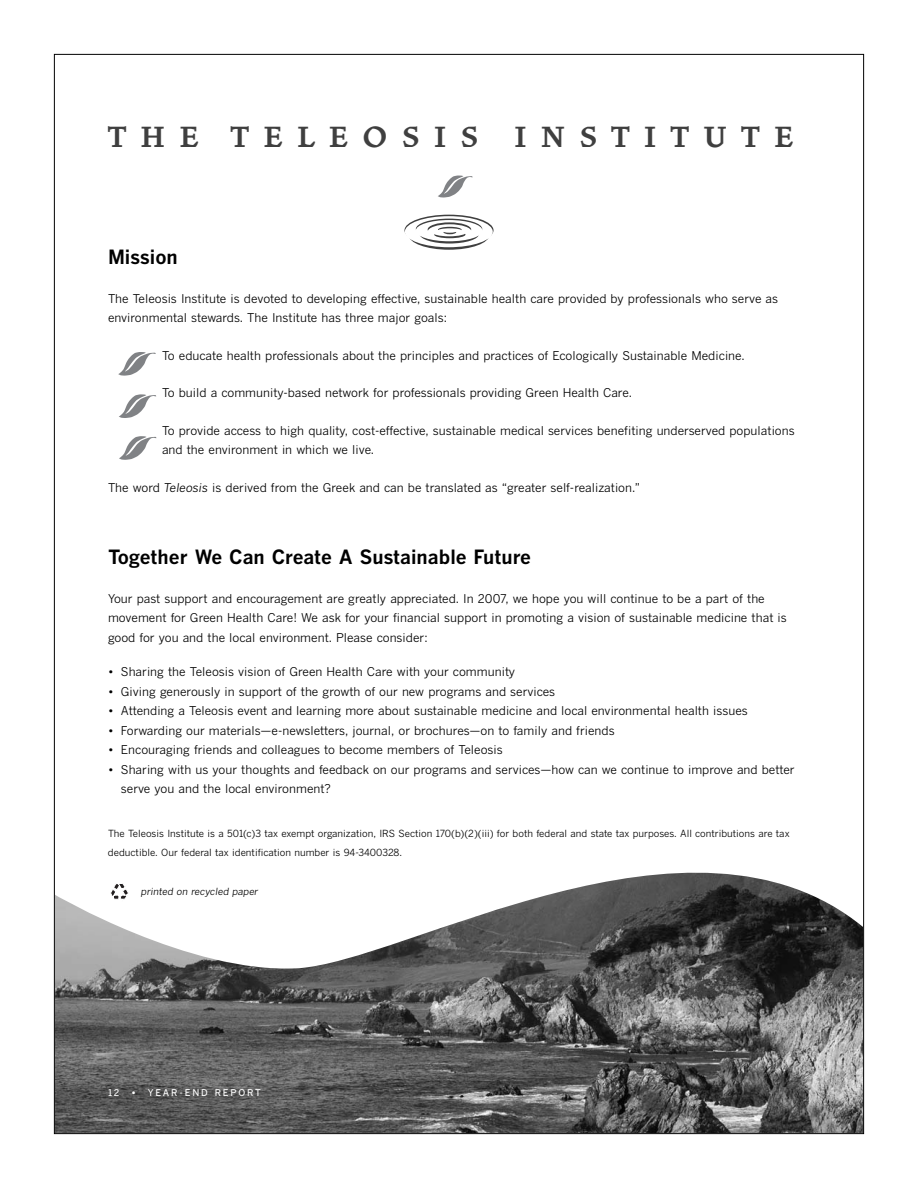
<style>
.page{position:relative;width:918px;height:1188px;background:#fff}
.page>*{position:absolute;margin:0;border:0;box-sizing:border-box;transform-origin:0 0}
.t1{font:700 36.9px "Vendetta";letter-spacing:.405em;color:#3f3f3f}
.t2{font:700 19.5px "Benton Gothic";color:#000}
.t3{font:12px/19.5px "Benton Gothic";color:#000}
.t4{font:9.75px/19.5px "Benton Gothic";color:#000}
.t5{font:italic 9.75px "Benton Gothic";color:#000}
.t6{font:500 9.3px "Benton Gothic";letter-spacing:.195em;color:#fff}
.s1{font-style:italic}
</style>
<div class="page">
<img style="left:56px;top:872px;width:806px;height:260px">
<svg style="left:438px;top:175px;width:35px;height:23px"></svg>
<svg style="left:405px;top:215px;width:89px;height:31px"></svg>
<svg style="left:409px;top:220px;width:80px;height:30px"></svg>
<svg style="left:405px;top:216px;width:88px;height:31px"></svg>
<svg style="left:416px;top:219px;width:66px;height:20px"></svg>
<svg style="left:420px;top:224px;width:59px;height:20px"></svg>
<div style="left:416px;top:220px;width:67px;height:21px;background:#fff;border-radius:50%"></div>
<svg style="left:428px;top:222px;width:43px;height:15px"></svg>
<svg style="left:428px;top:224px;width:44px;height:15px"></svg>
<svg style="left:434px;top:231px;width:31px;height:7px"></svg>
<div style="left:432px;top:228px;width:35px;height:8px;background:#fff;border-radius:50%"></div>
<svg style="left:438px;top:227px;width:24px;height:6px"></svg>
<svg style="left:438px;top:228px;width:24px;height:5px"></svg>
<svg style="left:443px;top:230px;width:13px;height:4px"></svg>
<svg style="left:442px;top:229px;width:15px;height:4px"></svg>
<svg style="left:118px;top:352px;width:38px;height:24px"></svg>
<svg style="left:119px;top:394px;width:37px;height:24px"></svg>
<svg style="left:119px;top:436px;width:37px;height:24px"></svg>
<svg style="left:108px;top:881px;width:21px;height:21px"></svg>
<h1 class="t1" style="left:108px;top:123px;width:687px">THE TELEOSIS INSTITUTE</h1>
<h2 class="t2" style="left:108px;top:249px;width:71px">Mission</h2>
<p class="t3" style="left:108px;top:290px;width:672px">The Teleosis Institute is devoted to developing effective, sustainable health care provided by professionals who serve as environmental stewards. The Institute has three major goals:</p>
<p class="t3" style="left:162px;top:347px;width:584px">To educate health professionals about the principles and practices of Ecologically Sustainable Medicine.</p>
<p class="t3" style="left:162px;top:384px;width:471px">To build a community-based network for professionals providing Green Health Care.</p>
<p class="t3" style="left:162px;top:422px;width:634px">To provide access to high quality, cost-effective, sustainable medical services benefiting underserved populations and the environment in which we live.</p>
<p class="t3" style="left:108px;top:479px;width:534px">The word <span class="s1">Teleosis</span> is derived from the Greek and can be translated as “greater self-realization.”</p>
<h2 class="t2" style="left:108px;top:549px;width:425px">Together We Can Create A Sustainable Future</h2>
<p class="t3" style="left:108px;top:590px;width:680px">Your past support and encouragement are greatly appreciated. In 2007, we hope you will continue to be a part of the movement for Green Health Care! We ask for your financial support in promoting a vision of sustainable medicine that is good for you and the local environment. Please consider:</p>
<p class="t3" style="left:108px;top:663px;width:409px">• Sharing the Teleosis vision of Green Health Care with your community</p>
<p class="t3" style="left:108px;top:683px;width:449px">• Giving generously in support of the growth of our new programs and services</p>
<p class="t3" style="left:108px;top:702px;width:641px">• Attending a Teleosis event and learning more about sustainable medicine and local environmental health issues</p>
<p class="t3" style="left:108px;top:722px;width:508px">• Forwarding our materials—e-newsletters, journal, or brochures—on to family and friends</p>
<p class="t3" style="left:108px;top:741px;width:396px">• Encouraging friends and colleagues to become members of Teleosis</p>
<p class="t3" style="left:121px;top:761px;width:675px;text-indent:-13px">• Sharing with us your thoughts and feedback on our programs and services—how can we continue to improve and better serve you and the local environment?</p>
<p class="t4" style="left:108px;top:824px;width:683px">The Teleosis Institute is a 501(c)3 tax exempt organization, IRS Section 170(b)(2)(iii) for both federal and state tax purposes. All contributions are tax deductible. Our federal tax identification number is 94-3400328.</p>
<p class="t5" style="left:141px;top:888px;width:119px">printed on recycled paper</p>
<p class="t6" style="left:108px;top:1089px;width:13px">12</p>
<p class="t6" style="left:131px;top:1089px;width:131px">• YEAR-END REPORT</p>
</div>
